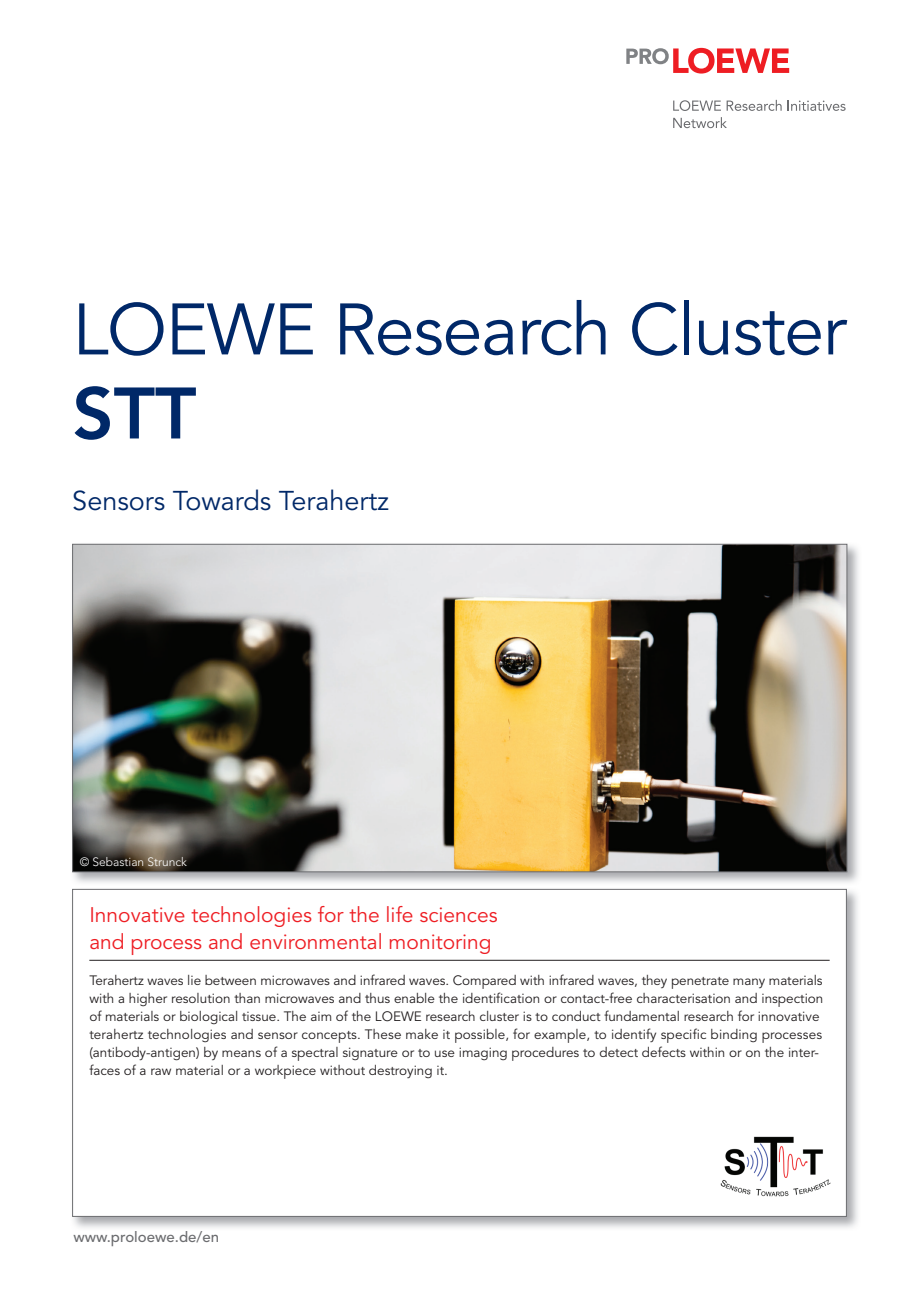
<style>
.page{position:relative;width:919px;height:1289px;background:#fff}
.page>*{position:absolute;margin:0;border:0;box-sizing:border-box;transform-origin:0 0}
.t1{font:72px "Avenir LT Std";letter-spacing:-.02em;color:#002868}
.t2{font:800 72px "Avenir LT Std";color:#002868}
.t3{font:27px "Avenir LT Std";color:#002868}
.t4{font:21px/27px "Avenir LT Std";color:#ee1d23}
.t5{font:500 15px "Avenir LT Std";color:#6c6d70}
.t6{font:13.5px/18px "Avenir LT Std";color:#231f20}
.t7{font:300 12px "Avenir LT Std";color:#fff}
</style>
<div class="page">
<img style="left:72px;top:543px;width:787px;height:685px">
<img style="left:74px;top:546px;width:771px;height:324px">
<div style="left:72px;top:889px;width:774px;height:327px;background:#fff;border:1px solid #6c6d70"></div>
<hr style="left:89px;top:960px;width:740px;height:1px;background:#231f20">
<svg style="left:626px;top:48px;width:163px;height:26px"></svg>
<svg style="left:673px;top:100px;width:108px;height:11px"></svg>
<svg style="left:787px;top:100px;width:58px;height:11px"></svg>
<svg style="left:673px;top:117px;width:53px;height:11px"></svg>
<img style="left:720px;top:1136px;width:111px;height:61px">
<h1 class="t1" style="left:72px;top:288px;width:775px">LOEWE Research Cluster</h1>
<h1 class="t2" style="left:72px;top:371px;width:125px">STT</h1>
<h2 class="t3" style="left:72px;top:485px;width:318px">Sensors Towards Terahertz</h2>
<p class="t7" style="left:80px;top:855px;width:109px">© Sebastian Strunck</p>
<h3 class="t4" style="left:89px;top:901px;width:410px">Innovative technologies for the life sciences and process and environmental monitoring</h3>
<p class="t6" style="left:89px;top:971px;width:735px">Terahertz waves lie between microwaves and infrared waves. Compared with infrared waves, they penetrate many materials with a higher resolution than microwaves and thus enable the identification or contact-free characterisation and inspection of materials or biological tissue. The aim of the LOEWE research cluster is to conduct fundamental research for innovative terahertz technologies and sensor concepts. These make it possible, for example, to identify specific binding processes (antibody-antigen) by means of a spectral signature or to use imaging procedures to detect defects within or on the inter&shy;faces of a raw material or a workpiece without destroying it.</p>
<p class="t5" style="left:73px;top:1228px;width:147px">www.proloewe.de/en</p>
</div>
